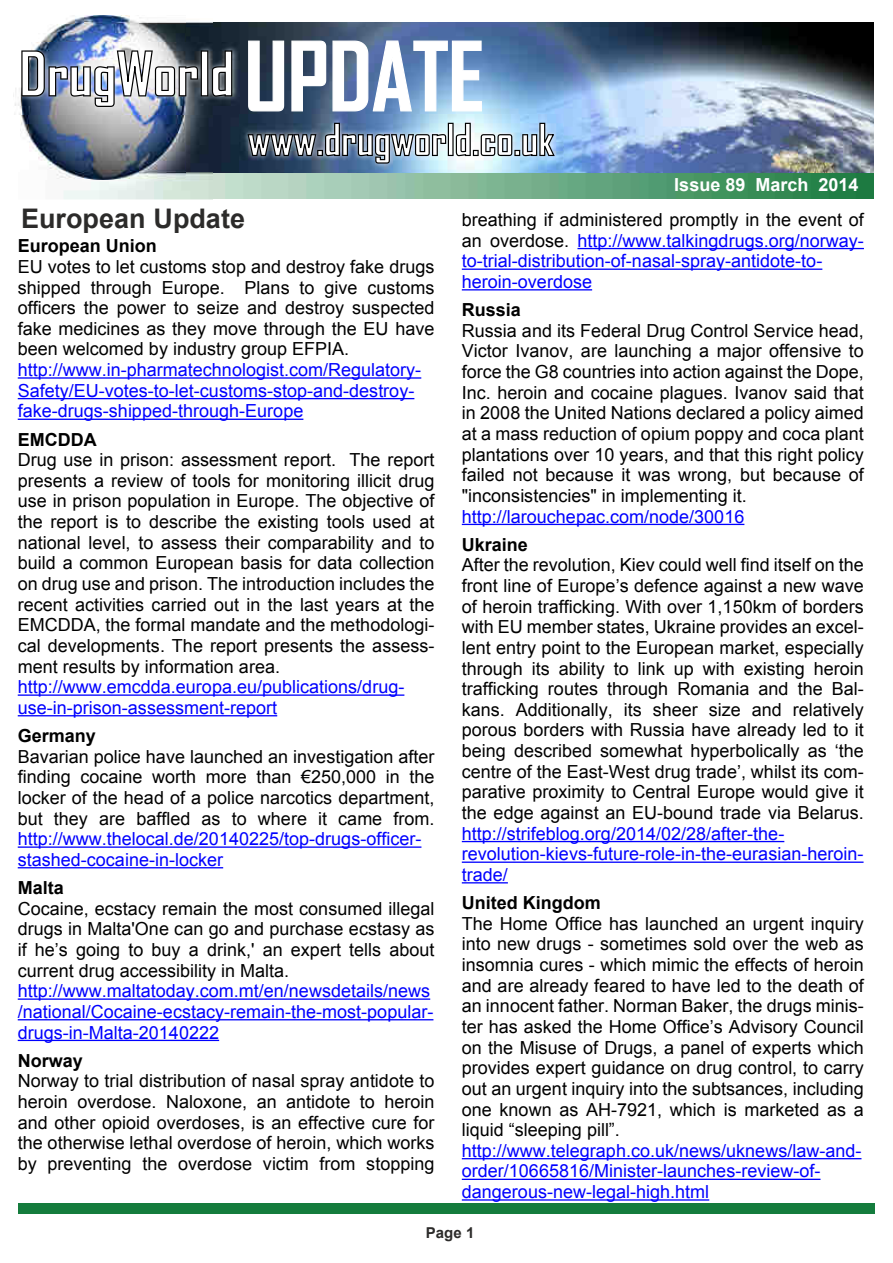
<style>
.page{position:relative;width:893px;height:1263px;background:#fff}
.page>*{position:absolute;margin:0;border:0;box-sizing:border-box;transform-origin:0 0}
.t1{font:700 27px "Arial";color:#2c2b2a}
.t2{font:18px/20.7px "Arial";color:#000;text-align:justify}
.t3{font:18px/20.7px "Arial";color:#00f}
.t4{font:700 18px "Arial";color:#000}
.t5{font:700 18px "Arial";color:#fff}
.t6{font:700 15px "Arial";color:#2c2b2a}
.s1{color:#000}
</style>
<div class="page">
<img style="left:213px;top:172px;width:661px;height:27px">
<img style="left:213px;top:23px;width:661px;height:149px">
<img style="left:20px;top:22px;width:193px;height:178px">
<img style="left:21px;top:15px;width:164px;height:164px">
<img style="left:13px;top:43px;width:227px;height:72px">
<img style="left:21px;top:50px;width:211px;height:57px">
<svg style="left:248px;top:41px;width:36px;height:70px"></svg>
<svg style="left:291px;top:41px;width:35px;height:70px"></svg>
<svg style="left:332px;top:41px;width:150px;height:70px"></svg>
<img style="left:240px;top:115px;width:322px;height:57px">
<img style="left:248px;top:123px;width:307px;height:41px">
<hr style="left:18px;top:377px;width:403px;height:2px;background:#00f">
<hr style="left:18px;top:398px;width:396px;height:1px;background:#00f">
<hr style="left:18px;top:419px;width:285px;height:1px;background:#00f">
<hr style="left:18px;top:694px;width:386px;height:2px;background:#00f">
<hr style="left:18px;top:715px;width:259px;height:1px;background:#00f">
<hr style="left:18px;top:846px;width:403px;height:2px;background:#00f">
<hr style="left:18px;top:867px;width:205px;height:1px;background:#00f">
<hr style="left:18px;top:998px;width:412px;height:2px;background:#00f">
<hr style="left:18px;top:1019px;width:415px;height:1px;background:#00f">
<hr style="left:18px;top:1040px;width:201px;height:1px;background:#00f">
<div style="left:18px;top:1203px;width:857px;height:10px;background:#147c3d"></div>
<hr style="left:577px;top:248px;width:287px;height:1px;background:#00f">
<hr style="left:462px;top:269px;width:360px;height:1px;background:#00f">
<hr style="left:462px;top:289px;width:130px;height:1px;background:#00f">
<hr style="left:462px;top:524px;width:282px;height:1px;background:#00f">
<hr style="left:462px;top:841px;width:322px;height:1px;background:#00f">
<hr style="left:462px;top:861px;width:401px;height:2px;background:#00f">
<hr style="left:462px;top:882px;width:46px;height:1px;background:#00f">
<hr style="left:462px;top:1158px;width:399px;height:1px;background:#00f">
<hr style="left:462px;top:1179px;width:358px;height:1px;background:#00f">
<hr style="left:462px;top:1199px;width:247px;height:1px;background:#00f">
<h1 class="t1" style="left:21px;top:208px;width:225px">European Update</h1>
<p class="t4" style="left:18px;top:239px;width:141px">European Union</p>
<p class="t2" style="left:18px;top:258px;width:418px">EU votes to let customs stop and destroy fake drugs shipped through Europe. Plans to give customs officers the power to seize and destroy suspected fake medicines as they move through the EU have been welcomed by industry group EFPIA.</p>
<p class="t3" style="left:18px;top:361px;width:405px">http://www.in-pharmatechnologist.com/Regulatory-<br>Safety/EU-votes-to-let-customs-stop-and-destroy&shy;fake-drugs-shipped-through-Europe</p>
<p class="t4" style="left:18px;top:432px;width:80px">EMCDDA</p>
<p class="t2" style="left:18px;top:451px;width:418px">Drug use in prison: assessment report. The report presents a review of tools for monitoring illicit drug use in prison population in Europe. The objective of the report is to describe the existing tools used at national level, to assess their comparability and to build a common European basis for data collection on drug use and prison. The introduction includes the recent activities carried out in the last years at the EMCDDA, the formal mandate and the methodologi&shy;cal developments. The report presents the assess&shy;ment results by information area.</p>
<p class="t3" style="left:18px;top:678px;width:388px">http://www.emcdda.europa.eu/publications/drug&shy;use-in-prison-assessment-report</p>
<p class="t4" style="left:18px;top:729px;width:80px">Germany</p>
<p class="t2" style="left:18px;top:748px;width:418px">Bavarian police have launched an investigation after finding cocaine worth more than €250,000 in the locker of the head of a police narcotics department, but they are baffled as to where it came from.</p>
<p class="t3" style="left:18px;top:830px;width:405px">http://www.thelocal.de/20140225/top-drugs-officer&shy;stashed-cocaine-in-locker</p>
<p class="t4" style="left:18px;top:881px;width:48px">Malta</p>
<p class="t2" style="left:18px;top:900px;width:418px">Cocaine, ecstacy remain the most consumed illegal drugs in Malta'One can go and purchase ecstasy as if he’s going to buy a drink,' an expert tells about current drug accessibility in Malta.</p>
<p class="t3" style="left:18px;top:982px;width:417px">http://www.maltatoday.com.mt/en/newsdetails/news /national/Cocaine-ecstacy-remain-the-most-popular&shy;drugs-in-Malta-20140222</p>
<p class="t4" style="left:18px;top:1053px;width:67px">Norway</p>
<p class="t2" style="left:18px;top:1072px;width:418px">Norway to trial distribution of nasal spray antidote to heroin overdose. Naloxone, an antidote to heroin and other opioid overdoses, is an effective cure for the otherwise lethal overdose of heroin, which works by preventing the overdose victim from stopping</p>
<p class="t5" style="left:674px;top:178px;width:186px">Issue 89 March 2014</p>
<p class="t3" style="left:462px;top:211px;width:404px"><span class="s1">breathing if administered promptly in the event of an overdose.</span> http://www.talkingdrugs.org/norway&shy;to-trial-distribution-of-nasal-spray-antidote-to&shy;heroin-overdose</p>
<p class="t4" style="left:462px;top:303px;width:61px">Russia</p>
<p class="t2" style="left:462px;top:322px;width:404px">Russia and its Federal Drug Control Service head, Victor Ivanov, are launching a major offensive to force the G8 countries into action against the Dope, Inc. heroin and cocaine plagues. Ivanov said that in 2008 the United Nations declared a policy aimed at a mass reduction of opium poppy and coca plant plantations over 10 years, and that this right policy failed not because it was wrong, but because of "inconsistencies" in implementing it.</p>
<p class="t3" style="left:462px;top:507px;width:284px">http://larouchepac.com/node/30016</p>
<p class="t4" style="left:462px;top:537px;width:68px">Ukraine</p>
<p class="t2" style="left:462px;top:556px;width:404px">After the revolution, Kiev could well find itself on the front line of Europe’s defence against a new wave of heroin trafficking. With over 1,150km of borders with EU member states, Ukraine provides an excel&shy;lent entry point to the European market, especially through its ability to link up with existing heroin trafficking routes through Romania and the Bal&shy;kans. Additionally, its sheer size and relatively porous borders with Russia have already led to it being described somewhat hyperbolically as ‘the centre of the East-West drug trade’, whilst its com&shy;parative proximity to Central Europe would give it the edge against an EU-bound trade via Belarus.</p>
<p class="t3" style="left:462px;top:825px;width:403px">http://strifeblog.org/2014/02/28/after-the&shy;revolution-kievs-future-role-in-the-eurasian-heroin&shy;trade/</p>
<p class="t4" style="left:462px;top:896px;width:140px">United Kingdom</p>
<p class="t2" style="left:462px;top:915px;width:404px">The Home Office has launched an urgent inquiry into new drugs - sometimes sold over the web as insomnia cures - which mimic the effects of heroin and are already feared to have led to the death of an innocent father. Norman Baker, the drugs minis&shy;ter has asked the Home Office’s Advisory Council on the Misuse of Drugs, a panel of experts which provides expert guidance on drug control, to carry out an urgent inquiry into the subtsances, including one known as AH-7921, which is marketed as a liquid “sleeping pill”.</p>
<p class="t3" style="left:462px;top:1142px;width:401px">http://www.telegraph.co.uk/news/uknews/law-and&shy;order/10665816/Minister-launches-review-of&shy;dangerous-new-legal-high.html</p>
<p class="t6" style="left:426px;top:1227px;width:50px">Page 1</p>
</div>
